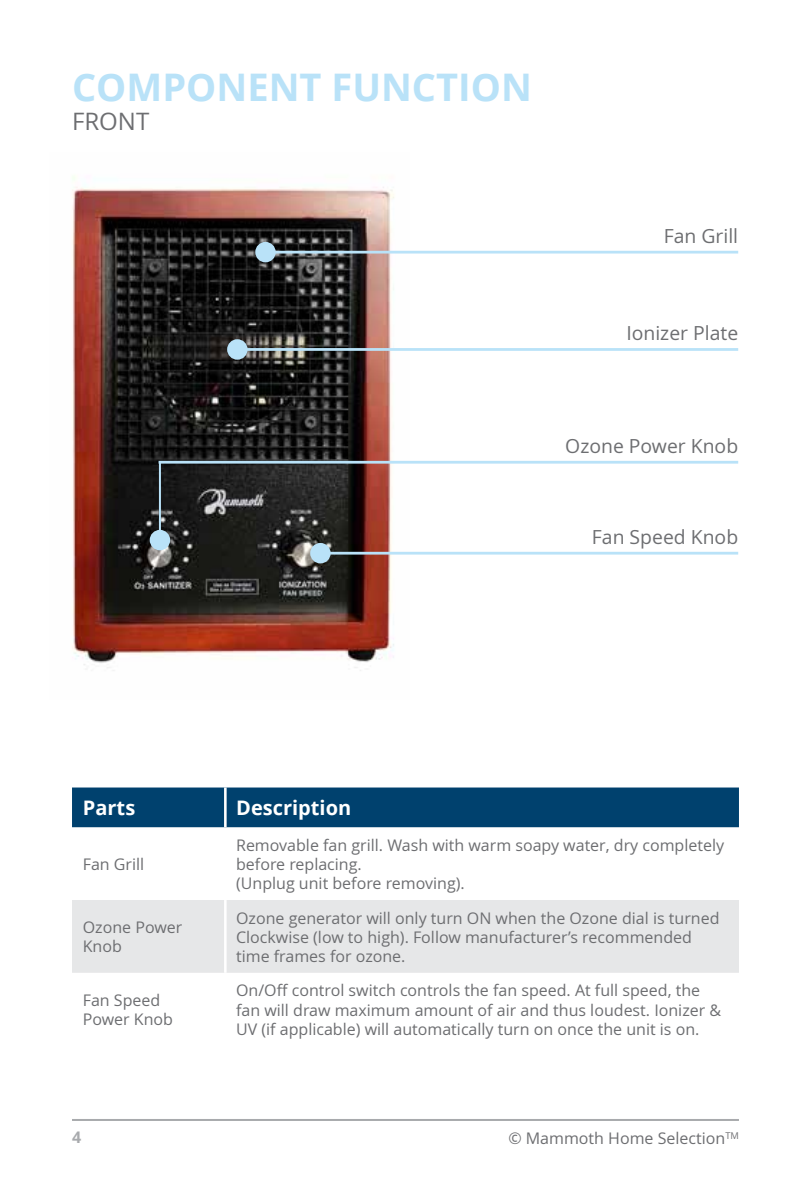
<style>
.page{position:relative;width:811px;height:1191px;background:#fff}
.page>*{position:absolute;margin:0;border:0;box-sizing:border-box;transform-origin:0 0}
.t1{font:700 38px "Open Sans";color:#b9e2f8}
.t2{font:24px "Open Sans";color:#6d6e71}
.t3{font:700 20px "Open Sans";color:#fff}
.t4{font:19.4px "Open Sans";color:#6d6e71}
.t5{font:16px/19.2px "Open Sans";color:#6d6e71}
.t6{font:700 16px "Open Sans";color:#a8aaad}
</style>
<div class="page">
<hr style="left:72px;top:1119px;width:667px;height:2px;background:#a8aaad">
<img style="left:72px;top:176px;width:337px;height:495px">
<hr style="left:237px;top:348px;width:501px;height:3px;background:#b9e2f8">
<div style="left:228px;top:340px;width:18px;height:19px;background:#b9e2f8;border-radius:50%"></div>
<div style="left:227px;top:339px;width:20px;height:21px;border:2px solid #b9e2f8;border-radius:50%"></div>
<hr style="left:273px;top:251px;width:465px;height:2px;background:#b9e2f8">
<div style="left:256px;top:243px;width:19px;height:18px;background:#b9e2f8;border-radius:50%"></div>
<div style="left:255px;top:242px;width:21px;height:20px;border:2px solid #b9e2f8;border-radius:50%"></div>
<hr style="left:321px;top:552px;width:417px;height:2px;background:#b9e2f8">
<div style="left:311px;top:544px;width:19px;height:18px;background:#b9e2f8;border-radius:50%"></div>
<div style="left:310px;top:543px;width:21px;height:20px;border:2px solid #b9e2f8;border-radius:50%"></div>
<hr style="left:158px;top:461px;width:580px;height:2px;background:#b9e2f8">
<div style="left:151px;top:531px;width:18px;height:18px;background:#b9e2f8;border-radius:50%"></div>
<div style="left:150px;top:530px;width:20px;height:20px;border:2px solid #b9e2f8;border-radius:50%"></div>
<hr style="left:159px;top:462px;width:2px;height:78px;background:#b9e2f8">
<div style="left:72px;top:787px;width:667px;height:40px;background:#00416e"></div>
<div style="left:72px;top:900px;width:667px;height:72px;background:#e6e7e8"></div>
<hr style="left:224px;top:787px;width:3px;height:40px;background:#fff">
<hr style="left:224px;top:900px;width:3px;height:72px;background:#fff">
<h1 class="t1" style="left:72px;top:60px;width:461px">COMPONENT FUNCTION</h1>
<h2 class="t2" style="left:72px;top:108px;width:79px">FRONT</h2>
<p class="t4" style="left:664px;top:225px;width:76px">Fan Grill</p>
<p class="t4" style="left:626px;top:322px;width:113px">Ionizer Plate</p>
<p class="t4" style="left:565px;top:435px;width:174px">Ozone Power Knob</p>
<p class="t4" style="left:592px;top:526px;width:148px">Fan Speed Knob</p>
<p class="t3" style="left:83px;top:793px;width:54px">Parts</p>
<p class="t3" style="left:236px;top:793px;width:116px">Description</p>
<p class="t5" style="left:83px;top:855px;width:63px">Fan Grill</p>
<p class="t5" style="left:236px;top:835px;width:489px">Removable fan grill. Wash with warm soapy water, dry completely before replacing.<br>(Unplug unit before removing).</p>
<p class="t5" style="left:83px;top:918px;width:101px">Ozone Power<br>Knob</p>
<p class="t5" style="left:236px;top:908px;width:485px">Ozone generator will only turn ON when the Ozone dial is turned<br>Clockwise (low to high). Follow manufacturer’s recommended time frames for ozone.</p>
<p class="t5" style="left:83px;top:990px;width:92px">Fan Speed<br>Power Knob</p>
<p class="t5" style="left:236px;top:981px;width:486px">On/Off control switch controls the fan speed. At full speed, the fan will draw maximum amount of air and thus loudest. Ionizer &amp;<br>UV (if applicable) will automatically turn on once the unit is on.</p>
<p class="t6" style="left:72px;top:1126px;width:11px">4</p>
<p class="t5" style="left:508px;top:1128px;width:232px">© Mammoth Home Selection<sup>TM</sup></p>
</div>
